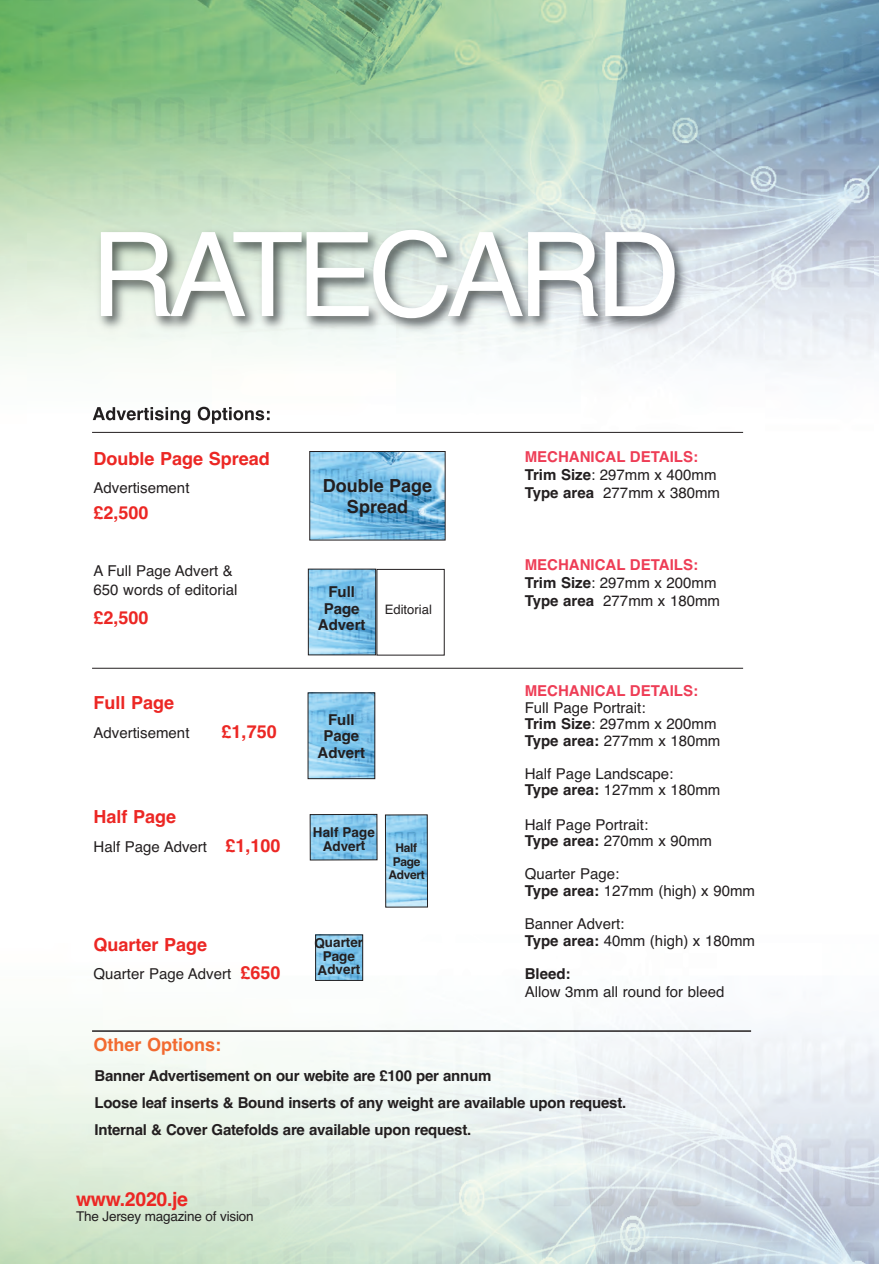
<style>
.page{position:relative;width:879px;height:1264px;background:#fff}
.page>*{position:absolute;margin:0;border:0;box-sizing:border-box;transform-origin:0 0}
.t1{font:117px "Helvetica";letter-spacing:-.055em;color:#fff}
.t2{font:700 19.5px "Helvetica";letter-spacing:-.015em;color:#ec2724}
.t3{font:700 18px "Helvetica";color:#ec2724}
.t4{font:700 18px/21px "Helvetica";color:#231f20;text-align:center}
.t5{font:700 18px "Helvetica";color:#f26a30}
.t6{font:15px/16.5px "Helvetica";color:#231f20}
.t7{font:700 15px/16.5px "Helvetica";letter-spacing:-.015em;color:#231f20;text-align:center}
.t8{font:700 15px "Helvetica";color:#ee3d56}
.t9{font:700 13.5px/13.5px "Helvetica";color:#231f20;text-align:center}
.t10{font:13.5px "Helvetica";letter-spacing:-.015em;color:#231f20}
.t11{font:13.05px "Helvetica";color:#231f20}
.t12{font:700 12px/13.5px "Helvetica";color:#231f20;text-align:center}
.s1{font-weight:700;font-size:18px;color:#ec2724}
.s2{font-weight:700;color:#ee3d56}
.s3{font-weight:700}
</style>
<div class="page">
<img style="left:0;top:0;width:878px;height:452px">
<img style="left:0;top:424px;width:27px;height:21px">
<img style="left:820px;top:80px;width:58px;height:344px">
<img style="left:0;top:80px;width:820px;height:344px">
<img style="left:821px;top:1025px;width:57px;height:239px">
<img style="left:0;top:944px;width:821px;height:320px">
<img style="left:311px;top:453px;width:132px;height:85px">
<div style="left:309px;top:451px;width:136px;height:89px;border:1px solid #231f20"></div>
<img style="left:309px;top:694px;width:64px;height:83px">
<div style="left:307px;top:692px;width:68px;height:87px;border:1px solid #231f20"></div>
<img style="left:310px;top:571px;width:64px;height:82px">
<div style="left:308px;top:569px;width:68px;height:86px;border:1px solid #231f20"></div>
<img style="left:312px;top:816px;width:63px;height:42px">
<div style="left:310px;top:814px;width:67px;height:46px;border:1px solid #231f20"></div>
<img style="left:317px;top:936px;width:44px;height:43px">
<div style="left:315px;top:934px;width:48px;height:47px;border:1px solid #231f20"></div>
<img style="left:387px;top:816px;width:39px;height:89px">
<div style="left:385px;top:814px;width:43px;height:93px;border:1px solid #231f20"></div>
<img style="left:27px;top:199px;width:846px;height:246px">
<img style="left:93px;top:407px;width:128px;height:17px">
<hr style="left:92px;top:432px;width:651px;height:1px;background:#231f20">
<hr style="left:92px;top:668px;width:651px;height:1px;background:#231f20">
<hr style="left:92px;top:1030px;width:659px;height:2px;background:#231f20">
<h1 class="t1" style="left:90px;top:207px;width:591px">RATECARD</h1>
<p class="t3" style="left:94px;top:448px;width:178px">Double Page Spread</p>
<p class="t6" style="left:93px;top:480px;width:97px">Advertisement</p>
<p class="t3" style="left:93px;top:502px;width:57px">£2,500</p>
<p class="t6" style="left:93px;top:561px;width:145px;line-height:19.5px">A Full Page Advert &amp;<br>650 words of editorial</p>
<p class="t3" style="left:93px;top:607px;width:57px">£2,500</p>
<p class="t3" style="left:93px;top:692px;width:82px">Full Page</p>
<p class="t6" style="left:93px;top:724px;width:97px">Advertisement</p>
<p class="t3" style="left:221px;top:721px;width:57px">£1,750</p>
<p class="t3" style="left:94px;top:806px;width:84px">Half Page</p>
<p class="t6" style="left:93px;top:838px;width:188px">Half Page Advert <span class="s1">£1,100</span></p>
<p class="t3" style="left:94px;top:934px;width:115px">Quarter Page</p>
<p class="t6" style="left:93px;top:966px;width:188px">Quarter Page Advert <span class="s1">£650</span></p>
<p class="t5" style="left:93px;top:1034px;width:129px">Other Options:</p>
<p class="t4" style="left:322px;top:475px;width:111px">Double Page<br>Spread</p>
<p class="t7" style="left:318px;top:584px;width:49px">Full<br>Page<br>Advert</p>
<p class="t11" style="left:385px;top:602px;width:49px">Editorial</p>
<p class="t7" style="left:317px;top:711px;width:49px">Full<br>Page<br>Advert</p>
<p class="t9" style="left:313px;top:826px;width:64px">Half Page<br>Advert</p>
<p class="t12" style="left:388px;top:841px;width:38px">Half<br>Page<br>Advert</p>
<p class="t9" style="left:314px;top:936px;width:50px">Quarter<br>Page<br>Advert</p>
<p class="t6" style="left:524px;top:448px;width:197px;line-height:18px"><span class="s2">MECHANICAL DETAILS:<br></span><span class="s3">Trim Size</span>: 297mm x 400mm<br><span class="s3">Type area</span> 277mm x 380mm</p>
<p class="t6" style="left:524px;top:556px;width:197px;line-height:18px"><span class="s2">MECHANICAL DETAILS:<br></span><span class="s3">Trim Size</span>: 297mm x 200mm<br><span class="s3">Type area</span> 277mm x 180mm</p>
<p class="t8" style="left:524px;top:682px;width:175px">MECHANICAL DETAILS:</p>
<p class="t6" style="left:524px;top:699px;width:197px">Full Page Portrait:<br><span class="s3">Trim Size</span>: 297mm x 200mm<br><span class="s3">Type area:</span> 277mm x 180mm</p>
<p class="t6" style="left:524px;top:765px;width:197px">Half Page Landscape:<br><span class="s3">Type area:</span> 127mm x 180mm</p>
<p class="t6" style="left:524px;top:816px;width:189px">Half Page Portrait:<br><span class="s3">Type area:</span> 270mm x 90mm</p>
<p class="t6" style="left:524px;top:866px;width:232px">Quarter Page:<br><span class="s3">Type area:</span> 127mm (high) x 90mm</p>
<p class="t6" style="left:524px;top:915px;width:232px">Banner Advert:<br><span class="s3">Type area:</span> 40mm (high) x 180mm</p>
<p class="t7" style="left:524px;top:965px;width:47px">Bleed:</p>
<p class="t6" style="left:524px;top:983px;width:201px">Allow 3mm all round for bleed</p>
<p class="t7" style="left:94px;top:1062px;width:533px;line-height:27px;text-align:left">Banner Advertisement on our webite are £100 per annum<br>Loose leaf inserts &amp; Bound inserts of any weight are available upon request.<br>Internal &amp; Cover Gatefolds are available upon request.</p>
<h2 class="t2" style="left:76px;top:1187px;width:114px">www.2020.je</h2>
<p class="t10" style="left:76px;top:1208px;width:179px">The Jersey magazine of vision</p>
</div>
